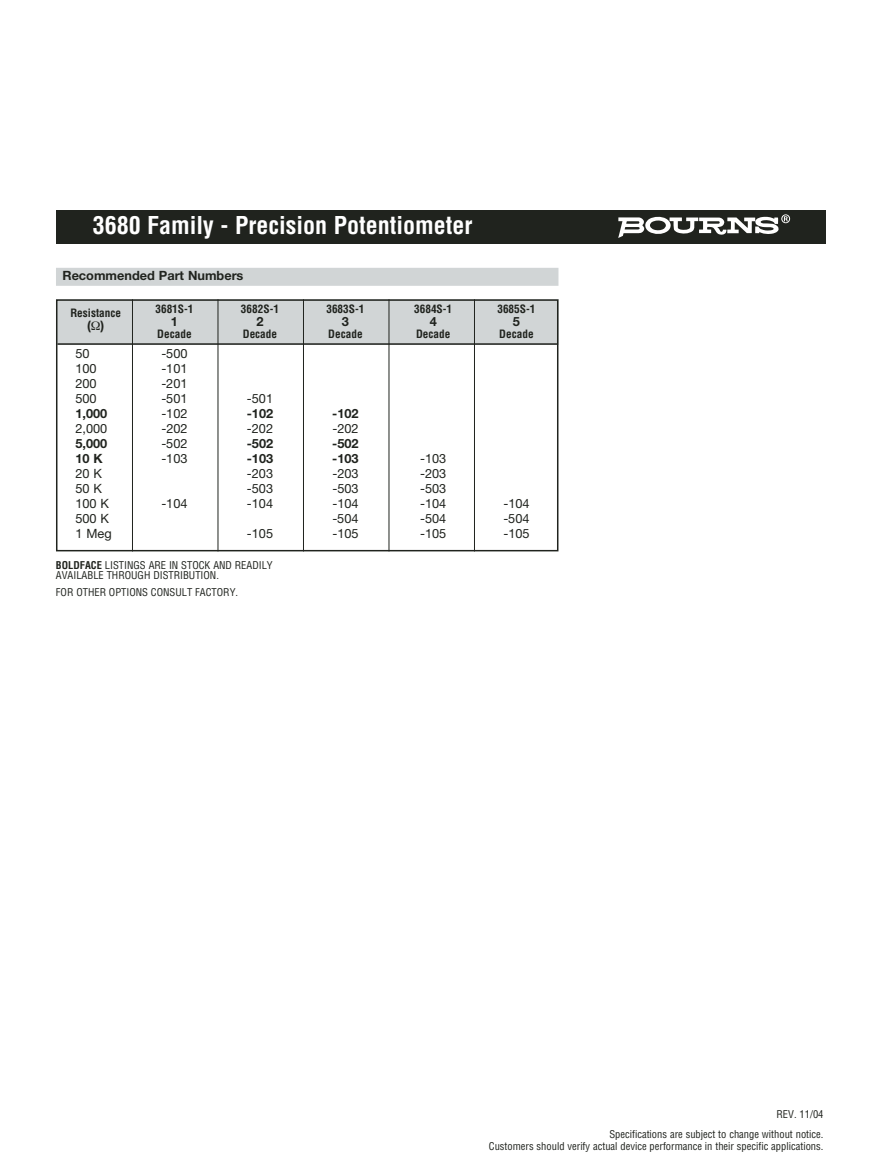
<style>
.page{position:relative;width:891px;height:1175px;background:#fff}
.page>*{position:absolute;margin:0;border:0;box-sizing:border-box;transform-origin:0 0}
.t1{font:700 condensed 24px "Helvetica";color:#fff}
.t2{font:12.75px "Helvetica Neue";color:#20231e}
.t3{font:700 12.75px "Helvetica Neue";color:#20231e}
.t4{font:700 condensed 11.25px "Helvetica";color:#20231e}
.t5{font:condensed 10.5px/12px "Helvetica";color:#20231e;text-align:right}
.s1{font-weight:700}
</style>
<div class="page">
<div style="left:56px;top:210px;width:769px;height:33px;background:#20231e"></div>
<svg style="left:618px;top:214px;width:172px;height:24px"></svg>
<div style="left:56px;top:299px;width:502px;height:45px;background:#d1d5d6"></div>
<hr style="left:57px;top:343px;width:500px;height:2px;background:#20231e">
<div style="left:56px;top:299px;width:502px;height:252px;border:2px solid #20231e"></div>
<hr style="left:132px;top:299px;width:1px;height:252px;background:#20231e">
<hr style="left:218px;top:299px;width:1px;height:252px;background:#20231e">
<hr style="left:303px;top:299px;width:1px;height:252px;background:#20231e">
<hr style="left:389px;top:299px;width:1px;height:252px;background:#20231e">
<hr style="left:474px;top:299px;width:1px;height:252px;background:#20231e">
<div style="left:56px;top:268px;width:502px;height:18px;background:#d1d5d6"></div>
<h1 class="t1" style="left:93px;top:216px;width:381px">3680 Family - Precision Potentiometer</h1>
<p class="t3" style="left:62px;top:271px;width:183px">Recommended Part Numbers</p>
<p class="t4" style="left:155px;top:304px;width:40px">3681S-1</p>
<p class="t4" style="left:241px;top:304px;width:40px">3682S-1</p>
<p class="t4" style="left:326px;top:304px;width:40px">3683S-1</p>
<p class="t4" style="left:414px;top:304px;width:40px">3684S-1</p>
<p class="t4" style="left:497px;top:304px;width:40px">3685S-1</p>
<p class="t4" style="left:70px;top:309px;width:52px">Resistance</p>
<p class="t3" style="left:87px;top:321px;width:19px">( )</p>
<p class="t3" style="left:171px;top:316px;width:9px">1</p>
<p class="t3" style="left:256px;top:316px;width:9px">2</p>
<p class="t3" style="left:342px;top:316px;width:9px">3</p>
<p class="t3" style="left:430px;top:316px;width:9px">4</p>
<p class="t3" style="left:513px;top:316px;width:9px">5</p>
<p class="t4" style="left:157px;top:330px;width:36px">Decade</p>
<p class="t4" style="left:243px;top:330px;width:36px">Decade</p>
<p class="t4" style="left:328px;top:330px;width:36px">Decade</p>
<p class="t4" style="left:416px;top:330px;width:36px">Decade</p>
<p class="t4" style="left:499px;top:330px;width:36px">Decade</p>
<p class="t2" style="left:75px;top:349px;width:16px">50</p>
<p class="t2" style="left:161px;top:349px;width:28px">-500</p>
<p class="t2" style="left:75px;top:364px;width:23px">100</p>
<p class="t2" style="left:161px;top:364px;width:28px">-101</p>
<p class="t2" style="left:75px;top:379px;width:23px">200</p>
<p class="t2" style="left:161px;top:379px;width:28px">-201</p>
<p class="t2" style="left:75px;top:394px;width:23px">500</p>
<p class="t2" style="left:161px;top:394px;width:28px">-501</p>
<p class="t2" style="left:247px;top:394px;width:28px">-501</p>
<p class="t3" style="left:75px;top:409px;width:33px">1,000</p>
<p class="t2" style="left:161px;top:409px;width:28px">-102</p>
<p class="t3" style="left:247px;top:409px;width:28px">-102</p>
<p class="t3" style="left:332px;top:409px;width:28px">-102</p>
<p class="t2" style="left:75px;top:424px;width:33px">2,000</p>
<p class="t2" style="left:161px;top:424px;width:28px">-202</p>
<p class="t2" style="left:247px;top:424px;width:28px">-202</p>
<p class="t2" style="left:332px;top:424px;width:28px">-202</p>
<p class="t3" style="left:75px;top:439px;width:33px">5,000</p>
<p class="t2" style="left:161px;top:439px;width:28px">-502</p>
<p class="t3" style="left:247px;top:439px;width:28px">-502</p>
<p class="t3" style="left:332px;top:439px;width:28px">-502</p>
<p class="t3" style="left:75px;top:454px;width:29px">10 K</p>
<p class="t2" style="left:161px;top:454px;width:28px">-103</p>
<p class="t3" style="left:247px;top:454px;width:28px">-103</p>
<p class="t3" style="left:332px;top:454px;width:28px">-103</p>
<p class="t2" style="left:420px;top:454px;width:28px">-103</p>
<p class="t2" style="left:75px;top:469px;width:28px">20 K</p>
<p class="t2" style="left:247px;top:469px;width:28px">-203</p>
<p class="t2" style="left:332px;top:469px;width:28px">-203</p>
<p class="t2" style="left:420px;top:469px;width:28px">-203</p>
<p class="t2" style="left:75px;top:484px;width:28px">50 K</p>
<p class="t2" style="left:247px;top:484px;width:28px">-503</p>
<p class="t2" style="left:332px;top:484px;width:28px">-503</p>
<p class="t2" style="left:420px;top:484px;width:28px">-503</p>
<p class="t2" style="left:75px;top:499px;width:35px">100 K</p>
<p class="t2" style="left:161px;top:499px;width:28px">-104</p>
<p class="t2" style="left:247px;top:499px;width:28px">-104</p>
<p class="t2" style="left:332px;top:499px;width:28px">-104</p>
<p class="t2" style="left:420px;top:499px;width:28px">-104</p>
<p class="t2" style="left:503px;top:499px;width:28px">-104</p>
<p class="t2" style="left:75px;top:514px;width:35px">500 K</p>
<p class="t2" style="left:332px;top:514px;width:28px">-504</p>
<p class="t2" style="left:420px;top:514px;width:28px">-504</p>
<p class="t2" style="left:503px;top:514px;width:28px">-504</p>
<p class="t2" style="left:75px;top:529px;width:38px">1 Meg</p>
<p class="t2" style="left:247px;top:529px;width:28px">-105</p>
<p class="t2" style="left:332px;top:529px;width:28px">-105</p>
<p class="t2" style="left:420px;top:529px;width:28px">-105</p>
<p class="t2" style="left:503px;top:529px;width:28px">-105</p>
<p class="t5" style="left:56px;top:560px;width:218px;line-height:10.5px;text-align:left"><span class="s1">BOLDFACE</span> LISTINGS ARE IN STOCK AND READILY<br>AVAILABLE THROUGH DISTRIBUTION.</p>
<p class="t5" style="left:56px;top:587px;width:184px">FOR OTHER OPTIONS CONSULT FACTORY.</p>
<p class="t5" style="left:777px;top:1108px;width:48px">REV. 11/04</p>
<p class="t5" style="left:489px;top:1129px;width:336px">Specifications are subject to change without notice.<br>Customers should verify actual device performance in their specific applications.</p>
</div>
